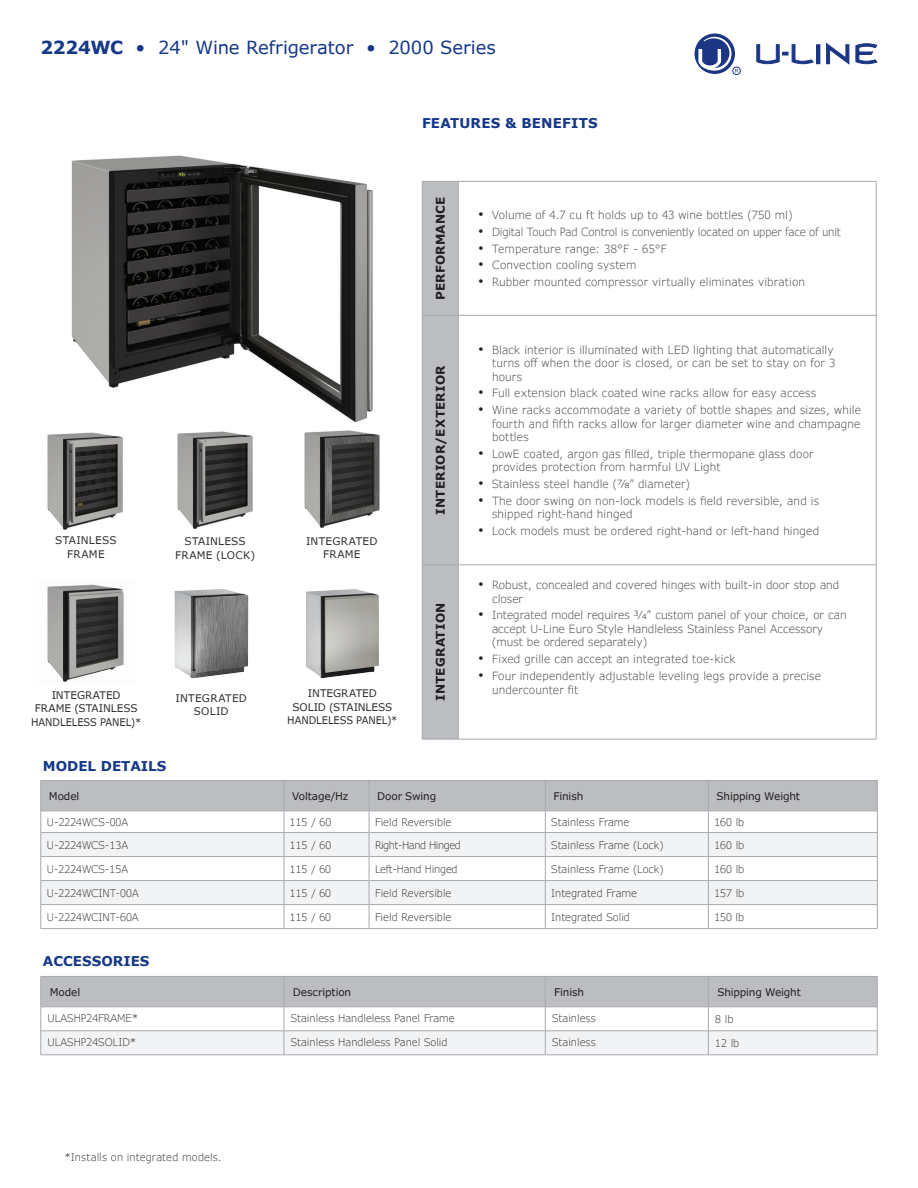
<style>
.page{position:relative;width:918px;height:1188px;background:#fff}
.page>*{position:absolute;margin:0;border:0;box-sizing:border-box;transform-origin:0 0}
.t1{font:18px "Verdana Pro";color:#153889}
.t2{font:700 13.5px "Verdana";color:#153889}
.t3{font:700 13.5px "Verdana Pro";letter-spacing:.015em;color:#153889}
.Bullets{font:700 12px "Verdana Pro";letter-spacing:.015em;color:#231f20}
.t4{font:300 11.25px/13.5px "Verdana Pro";letter-spacing:.01em;color:#3e3e3f}
.t5{font:300 11.25px "Verdana Pro";letter-spacing:-.015em;color:#3e3e3f}
.t6{font:300 10.5px "Verdana Pro";color:#312f30}
.t7{font:10.5px/13.5px "Verdana Pro";letter-spacing:.005em;color:#312f30;text-align:center}
.t8{font:10.5px "Verdana Pro";letter-spacing:-.015em;color:#231f20}
.t9{font:10.5px/13.5px "Verdana Pro";letter-spacing:.025em;color:#312f30;text-align:center}
.t10{font:300 10.5px "Verdana Pro";letter-spacing:-.04em;color:#312f30}
.t11{font:300 10.5px "Verdana Pro";letter-spacing:-.02em;color:#312f30}
.s1{font-weight:700}
.s2{font-family:"Gill Sans";font-weight:400;font-size:14.25px;color:#231f20}
</style>
<div class="page">
<img style="left:71px;top:155px;width:302px;height:268px">
<img style="left:177px;top:431px;width:76px;height:98px">
<div style="left:423px;top:182px;width:35px;height:557px;background:#bcbdc0"></div>
<hr style="left:458px;top:315px;width:418px;height:1px;background:#a8a9ad">
<hr style="left:458px;top:565px;width:418px;height:1px;background:#a8a9ad">
<hr style="left:422px;top:739px;width:36px;height:1px;background:#a8a9ad">
<hr style="left:458px;top:739px;width:418px;height:1px;background:#a8a9ad">
<hr style="left:422px;top:181px;width:36px;height:1px;background:#a8a9ad">
<hr style="left:422px;top:182px;width:1px;height:133px;background:#a8a9ad">
<hr style="left:458px;top:181px;width:418px;height:1px;background:#a8a9ad">
<hr style="left:458px;top:182px;width:1px;height:133px;background:#a8a9ad">
<hr style="left:876px;top:182px;width:1px;height:133px;background:#a8a9ad">
<hr style="left:422px;top:315px;width:36px;height:1px;background:#a8a9ad">
<hr style="left:422px;top:316px;width:1px;height:249px;background:#a8a9ad">
<hr style="left:458px;top:316px;width:1px;height:249px;background:#a8a9ad">
<hr style="left:876px;top:316px;width:1px;height:249px;background:#a8a9ad">
<hr style="left:422px;top:565px;width:36px;height:1px;background:#a8a9ad">
<hr style="left:422px;top:565px;width:1px;height:174px;background:#a8a9ad">
<hr style="left:458px;top:565px;width:1px;height:174px;background:#a8a9ad">
<hr style="left:876px;top:565px;width:1px;height:174px;background:#a8a9ad">
<img style="left:47px;top:584px;width:77px;height:98px">
<img style="left:304px;top:430px;width:76px;height:98px">
<img style="left:174px;top:589px;width:74px;height:89px">
<img style="left:306px;top:589px;width:73px;height:89px">
<img style="left:47px;top:432px;width:76px;height:98px">
<hr style="left:41px;top:780px;width:243px;height:1px;background:#a8a9ad">
<hr style="left:284px;top:780px;width:85px;height:1px;background:#a8a9ad">
<hr style="left:369px;top:780px;width:176px;height:1px;background:#a8a9ad">
<hr style="left:545px;top:780px;width:163px;height:1px;background:#a8a9ad">
<hr style="left:708px;top:780px;width:170px;height:1px;background:#a8a9ad">
<hr style="left:284px;top:928px;width:85px;height:1px;background:#a8a9ad">
<hr style="left:369px;top:928px;width:176px;height:1px;background:#a8a9ad">
<svg style="left:41px;top:781px;width:837px;height:147px"></svg>
<hr style="left:41px;top:928px;width:243px;height:1px;background:#a8a9ad">
<hr style="left:545px;top:928px;width:163px;height:1px;background:#a8a9ad">
<hr style="left:708px;top:928px;width:170px;height:1px;background:#a8a9ad">
<hr style="left:41px;top:880px;width:243px;height:1px;background:#a8a9ad">
<hr style="left:545px;top:880px;width:163px;height:1px;background:#a8a9ad">
<hr style="left:41px;top:1055px;width:243px;height:1px;background:#a8a9ad">
<hr style="left:284px;top:1055px;width:261px;height:1px;background:#a8a9ad">
<hr style="left:545px;top:1055px;width:163px;height:1px;background:#a8a9ad">
<hr style="left:708px;top:1055px;width:169px;height:1px;background:#a8a9ad">
<svg style="left:41px;top:976px;width:837px;height:79px"></svg>
<div style="left:817px;top:45px;width:3px;height:19px;border:1px solid #1c3685"></div>
<svg style="left:827px;top:43px;width:22px;height:21px"></svg>
<svg style="left:856px;top:43px;width:21px;height:21px"></svg>
<svg style="left:757px;top:45px;width:56px;height:20px"></svg>
<svg style="left:695px;top:33px;width:43px;height:41px"></svg>
<div style="left:733px;top:67px;width:8px;height:8px;border:1px solid #1c3685;border-radius:50%"></div>
<p class="t1" style="left:40px;top:36px;width:457px"><span class="s1">2224WC</span> • 24" Wine Refrigerator • 2000 Series</p>
<p class="t3" style="left:422px;top:114px;width:177px">FEATURES &amp; BENEFITS</p>
<p class="t7" style="left:55px;top:534px;width:63px">STAINLESS</p>
<p class="t7" style="left:67px;top:548px;width:39px">FRAME</p>
<p class="t7" style="left:185px;top:535px;width:63px">STAINLESS</p>
<p class="t9" style="left:175px;top:548px;width:82px">FRAME (LOCK)</p>
<p class="t9" style="left:306px;top:534px;width:73px">INTEGRATED</p>
<p class="t7" style="left:323px;top:548px;width:39px">FRAME</p>
<p class="t7" style="left:31px;top:688px;width:112px">INTEGRATED<br>FRAME (STAINLESS<br>HANDLELESS PANEL)*</p>
<p class="t9" style="left:176px;top:691px;width:73px">INTEGRATED<br>SOLID</p>
<p class="t7" style="left:287px;top:687px;width:112px">INTEGRATED<br>SOLID (STAINLESS<br>HANDLELESS PANEL)*</p>
<p class="Bullets" style="left:433px;top:300px;width:105px;rotate:-90deg">PERFORMANCE</p>
<p class="Bullets" style="left:433px;top:515px;width:151px;rotate:-90deg">INTERIOR/EXTERIOR</p>
<p class="Bullets" style="left:433px;top:701px;width:100px;rotate:-90deg">INTEGRATION</p>
<p class="t4" style="left:479px;top:209px;width:315px"><span class="s2">•</span> Volume of 4.7 cu ft holds up to 43 wine bottles (750 ml)</p>
<p class="t5" style="left:479px;top:225px;width:364px"><span class="s2">•</span> Digital Touch Pad Control is conveniently located on upper face of unit</p>
<p class="t4" style="left:479px;top:242px;width:190px"><span class="s2">•</span> Temperature range: 38°F - 65°F</p>
<p class="t4" style="left:479px;top:259px;width:159px"><span class="s2">•</span> Convection cooling system</p>
<p class="t4" style="left:479px;top:275px;width:328px"><span class="s2">•</span> Rubber mounted compressor virtually eliminates vibration</p>
<p class="t4" style="left:492px;top:343px;width:345px;text-indent:-14px"><span class="s2">•</span> Black interior is illuminated with LED lighting that automatically turns off when the door is closed, or can be set to stay on for 3 hours</p>
<p class="t4" style="left:479px;top:387px;width:339px"><span class="s2">•</span> Full extension black coated wine racks allow for easy access</p>
<p class="t4" style="left:492px;top:403px;width:370px;text-align:justify;text-indent:-14px"><span class="s2">•</span> Wine racks accommodate a variety of bottle shapes and sizes, while fourth and fifth racks allow for larger diameter wine and champagne bottles</p>
<p class="t4" style="left:492px;top:447px;width:323px;text-indent:-14px"><span class="s2">•</span> LowE coated, argon gas filled, triple thermopane glass door provides protection from harmful UV Light</p>
<p class="t4" style="left:479px;top:477px;width:213px"><span class="s2">•</span> Stainless steel handle (7⁄8” diameter)</p>
<p class="t4" style="left:492px;top:494px;width:329px;text-indent:-14px"><span class="s2">•</span> The door swing on non-lock models is field reversible, and is shipped right-hand hinged</p>
<p class="t4" style="left:479px;top:524px;width:342px"><span class="s2">•</span> Lock models must be ordered right-hand or left-hand hinged</p>
<p class="t4" style="left:492px;top:578px;width:349px;text-indent:-14px"><span class="s2">•</span> Robust, concealed and covered hinges with built-in door stop and closer</p>
<p class="t4" style="left:492px;top:609px;width:356px;text-indent:-14px"><span class="s2">•</span> Integrated model requires 3⁄4” custom panel of your choice, or can accept U-Line Euro Style Handleless Stainless Panel Accessory (must be ordered separately)</p>
<p class="t4" style="left:479px;top:653px;width:259px"><span class="s2">•</span> Fixed grille can accept an integrated toe-kick</p>
<p class="t4" style="left:492px;top:669px;width:331px;text-indent:-14px"><span class="s2">•</span> Four independently adjustable leveling legs provide a precise undercounter fit</p>
<p class="t2" style="left:43px;top:757px;width:125px">MODEL DETAILS</p>
<p class="t8" style="left:49px;top:789px;width:32px">Model</p>
<p class="t8" style="left:292px;top:789px;width:58px">Voltage/Hz</p>
<p class="t8" style="left:377px;top:789px;width:61px">Door Swing</p>
<p class="t8" style="left:553px;top:789px;width:31px">Finish</p>
<p class="t8" style="left:717px;top:789px;width:85px">Shipping Weight</p>
<p class="t6" style="left:47px;top:815px;width:83px">U-2224WCS-00A</p>
<p class="t6" style="left:290px;top:815px;width:43px">115 / 60</p>
<p class="t6" style="left:375px;top:815px;width:78px">Field Reversible</p>
<p class="t6" style="left:551px;top:815px;width:80px">Stainless Frame</p>
<p class="t6" style="left:714px;top:815px;width:31px">160 lb</p>
<p class="t6" style="left:47px;top:838px;width:83px">U-2224WCS-13A</p>
<p class="t6" style="left:290px;top:838px;width:43px">115 / 60</p>
<p class="t10" style="left:375px;top:838px;width:87px">Right-Hand Hinged</p>
<p class="t6" style="left:551px;top:838px;width:114px">Stainless Frame (Lock)</p>
<p class="t6" style="left:714px;top:838px;width:31px">160 lb</p>
<p class="t6" style="left:47px;top:862px;width:83px">U-2224WCS-15A</p>
<p class="t6" style="left:290px;top:862px;width:43px">115 / 60</p>
<p class="t11" style="left:375px;top:862px;width:84px">Left-Hand Hinged</p>
<p class="t6" style="left:551px;top:862px;width:114px">Stainless Frame (Lock)</p>
<p class="t6" style="left:714px;top:862px;width:31px">160 lb</p>
<p class="t6" style="left:47px;top:886px;width:94px">U-2224WCINT-00A</p>
<p class="t6" style="left:290px;top:886px;width:43px">115 / 60</p>
<p class="t6" style="left:375px;top:886px;width:78px">Field Reversible</p>
<p class="t6" style="left:551px;top:886px;width:87px">Integrated Frame</p>
<p class="t6" style="left:714px;top:886px;width:31px">157 lb</p>
<p class="t6" style="left:47px;top:910px;width:94px">U-2224WCINT-60A</p>
<p class="t6" style="left:290px;top:910px;width:43px">115 / 60</p>
<p class="t6" style="left:375px;top:910px;width:78px">Field Reversible</p>
<p class="t6" style="left:551px;top:910px;width:80px">Integrated Solid</p>
<p class="t6" style="left:714px;top:910px;width:31px">150 lb</p>
<p class="t2" style="left:43px;top:953px;width:108px">ACCESSORIES</p>
<p class="t8" style="left:50px;top:985px;width:32px">Model</p>
<p class="t8" style="left:293px;top:985px;width:60px">Description</p>
<p class="t8" style="left:554px;top:985px;width:31px">Finish</p>
<p class="t8" style="left:717px;top:985px;width:85px">Shipping Weight</p>
<p class="t6" style="left:48px;top:1011px;width:92px">ULASHP24FRAME*</p>
<p class="t6" style="left:291px;top:1011px;width:165px">Stainless Handleless Panel Frame</p>
<p class="t6" style="left:552px;top:1011px;width:45px">Stainless</p>
<p class="t6" style="left:715px;top:1012px;width:20px">8 lb</p>
<p class="t6" style="left:48px;top:1035px;width:90px">ULASHP24SOLID*</p>
<p class="t6" style="left:291px;top:1035px;width:158px">Stainless Handleless Panel Solid</p>
<p class="t6" style="left:552px;top:1035px;width:45px">Stainless</p>
<p class="t6" style="left:715px;top:1036px;width:26px">12 lb</p>
<p class="t6" style="left:65px;top:1151px;width:159px">*Installs on integrated models.</p>
</div>
